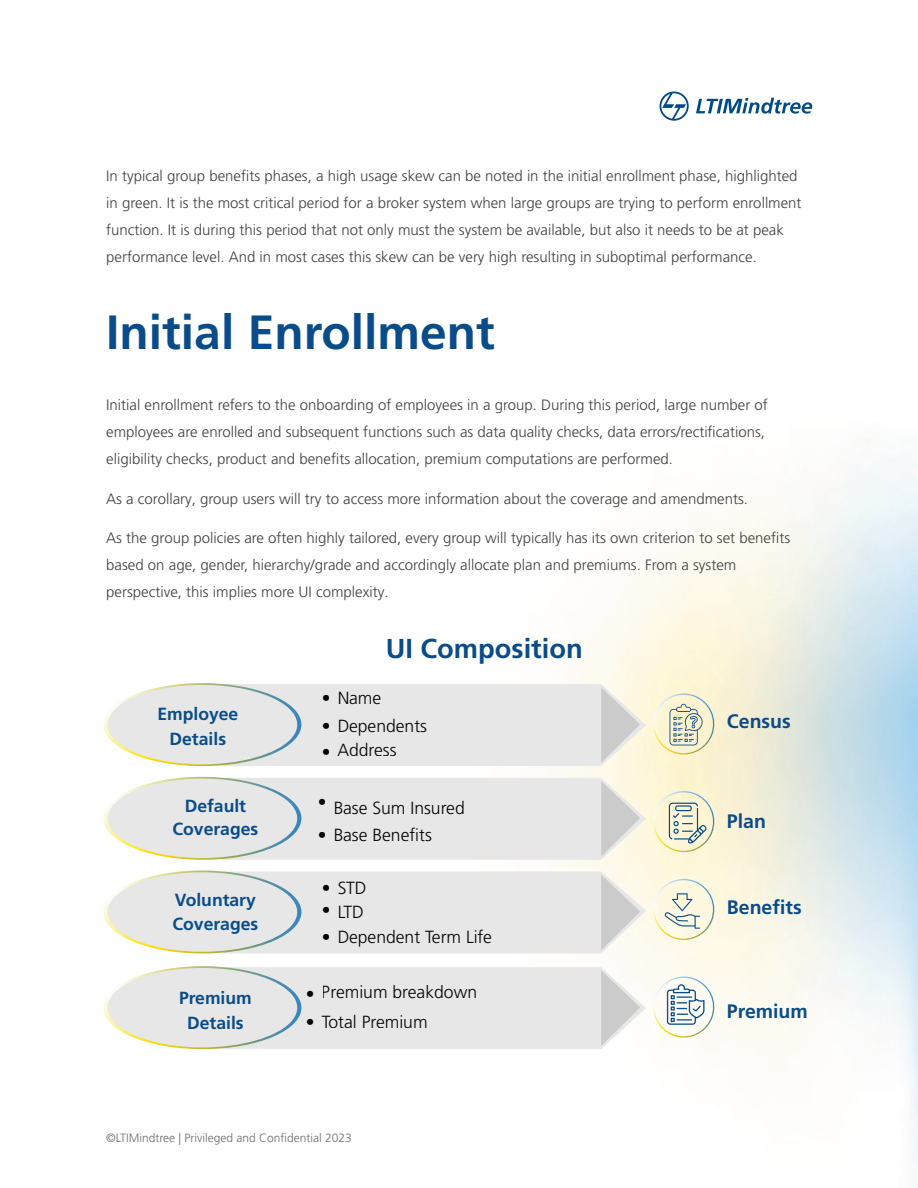
<style>
.page{position:relative;width:918px;height:1188px;background:#fff}
.page>*{position:absolute;margin:0;border:0;box-sizing:border-box;transform-origin:0 0}
.t1{font:700 48px "Frutiger LT Pro";color:#094c89}
.t2{font:700 27.3px "Frutiger LT Pro";color:#0a4c89}
.t3{font:700 19.5px "Frutiger LT Pro";color:#0a4c89}
.t4{font:300 17.55px "Frutiger LT Pro";color:#040503}
.t5{font:700 17.55px/25px "Frutiger LT Pro";color:#0a4c89;text-align:center}
.t6{font:300 15px/27px "Frutiger LT Pro";color:#414042}
.t7{font:300 12px "Frutiger LT Pro";color:#6c6d70}
</style>
<div class="page">
<svg style="left:660px;top:92px;width:29px;height:29px"></svg>
<svg style="left:696px;top:98px;width:116px;height:16px"></svg>
<svg style="left:103px;top:680px;width:615px;height:375px"></svg>
<p class="t6" style="left:106px;top:163px;width:697px">In typical group benefits phases, a high usage skew can be noted in the initial enrollment phase, highlighted in green. It is the most critical period for a broker system when large groups are trying to perform enrollment function. It is during this period that not only must the system be available, but also it needs to be at peak performance level. And in most cases this skew can be very high resulting in suboptimal performance.</p>
<h1 class="t1" style="left:106px;top:304px;width:390px">Initial Enrollment</h1>
<p class="t6" style="left:106px;top:391px;width:663px">Initial enrollment refers to the onboarding of employees in a group. During this period, large number of employees are enrolled and subsequent functions such as data quality checks, data errors/rectifications, eligibility checks, product and benefits allocation, premium computations are performed.</p>
<p class="t6" style="left:106px;top:485px;width:643px">As a corollary, group users will try to access more information about the coverage and amendments.</p>
<p class="t6" style="left:106px;top:525px;width:685px">As the group policies are often highly tailored, every group will typically has its own criterion to set benefits based on age, gender, hierarchy/grade and accordingly allocate plan and premiums. From a system perspective, this implies more UI complexity.</p>
<h2 class="t2" style="left:386px;top:632px;width:199px">UI Composition</h2>
<p class="t4" style="left:321px;top:688px;width:62px">• Name</p>
<p class="t4" style="left:321px;top:715px;width:107px">• Dependents</p>
<p class="t4" style="left:321px;top:739px;width:77px">• Address</p>
<p class="t5" style="left:157px;top:702px;width:82px">Employee<br>Details</p>
<h3 class="t3" style="left:727px;top:710px;width:65px">Census</h3>
<p class="t5" style="left:173px;top:795px;width:87px;line-height:23.1px">Default<br>Coverages</p>
<p class="t5" style="left:173px;top:889px;width:87px;line-height:23.1px;text-align:left">Voluntary<br>Coverages</p>
<p class="t5" style="left:179px;top:986px;width:74px">Premium<br>Details</p>
<p class="t4" style="left:317px;top:798px;width:149px">• Base Sum Insured</p>
<p class="t4" style="left:317px;top:825px;width:116px">• Base Benefits</p>
<p class="t4" style="left:321px;top:878px;width:47px">• STD</p>
<p class="t4" style="left:321px;top:901px;width:44px">• LTD</p>
<p class="t4" style="left:321px;top:927px;width:172px">• Dependent Term Life</p>
<p class="t4" style="left:306px;top:982px;width:173px">• Premium breakdown</p>
<p class="t4" style="left:306px;top:1011px;width:124px">• Total Premium</p>
<p class="t7" style="left:106px;top:1131px;width:247px">©LTIMindtree | Privileged and Confidential 2023</p>
<h3 class="t3" style="left:727px;top:810px;width:41px">Plan</h3>
<h3 class="t3" style="left:727px;top:896px;width:76px">Benefits</h3>
<h3 class="t3" style="left:727px;top:1000px;width:82px">Premium</h3>
</div>
